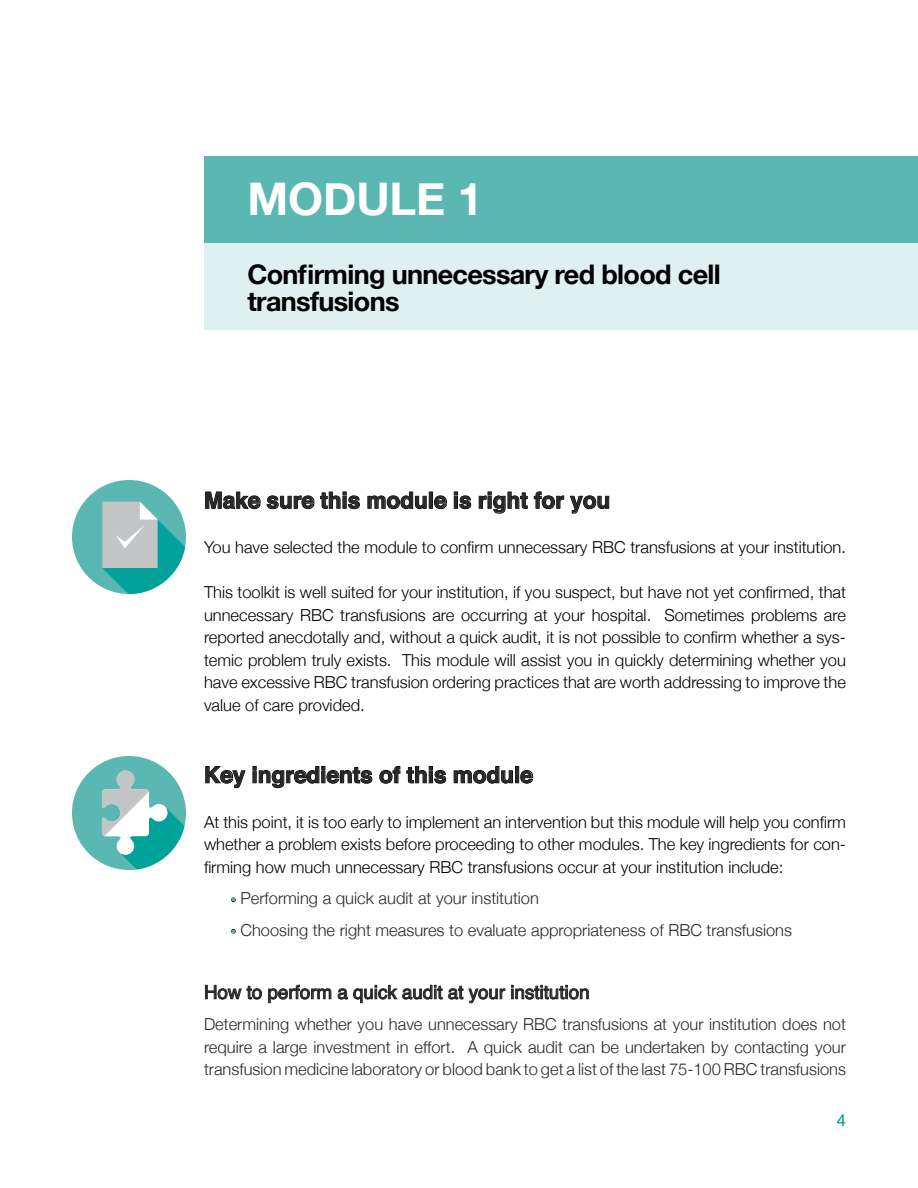
<style>
.page{position:relative;width:918px;height:1188px;background:#fff}
.page>*{position:absolute;margin:0;border:0;box-sizing:border-box;transform-origin:0 0}
.t1{font:700 45px "Helvetica Neue";color:#fff}
.t2{font:700 27px/27px "Helvetica Neue";letter-spacing:-.025em;color:#000}
.t3{font:700 22.5px "Helvetica";color:#282828}
.t4{font:18.75px "Helvetica";color:#282828}
.t5{font:300 16.5px/22.5px "Helvetica Neue";color:#000;text-align:justify}
.t6{font:300 16.5px/22.5px "Helvetica Neue";color:#282828;text-align:justify}
.t7{font:300 16.5px "Helvetica Neue";color:#00a299}
.s1{font-family:"Myriad Pro";font-weight:400;font-size:17.25px;color:#5ab7b2}
</style>
<div class="page">
<div style="left:204px;top:243px;width:714px;height:86px;background:#def0ef"></div>
<div style="left:204px;top:157px;width:714px;height:86px;background:#5ab7b2"></div>
<svg style="left:205px;top:491px;width:56px;height:18px"></svg>
<svg style="left:267px;top:496px;width:47px;height:13px"></svg>
<svg style="left:320px;top:492px;width:40px;height:17px"></svg>
<svg style="left:368px;top:492px;width:59px;height:17px"></svg>
<div style="left:429px;top:492px;width:4px;height:16px;border:1px solid #000"></div>
<svg style="left:434px;top:496px;width:13px;height:13px"></svg>
<svg style="left:454px;top:492px;width:17px;height:17px"></svg>
<svg style="left:479px;top:492px;width:49px;height:22px"></svg>
<svg style="left:534px;top:492px;width:30px;height:17px"></svg>
<svg style="left:570px;top:496px;width:39px;height:17px"></svg>
<svg style="left:205px;top:766px;width:40px;height:22px"></svg>
<svg style="left:253px;top:766px;width:119px;height:22px"></svg>
<svg style="left:379px;top:766px;width:21px;height:18px"></svg>
<svg style="left:406px;top:766px;width:40px;height:18px"></svg>
<svg style="left:454px;top:766px;width:59px;height:18px"></svg>
<div style="left:515px;top:766px;width:4px;height:17px;border:1px solid #000"></div>
<svg style="left:520px;top:770px;width:13px;height:14px"></svg>
<svg style="left:231px;top:898px;width:4px;height:4px"></svg>
<svg style="left:231px;top:929px;width:4px;height:4px"></svg>
<svg style="left:205px;top:985px;width:57px;height:15px"></svg>
<svg style="left:268px;top:984px;width:321px;height:20px"></svg>
<div style="left:72px;top:480px;width:114px;height:114px;background:#5ab7b2;border-radius:50%"></div>
<svg style="left:102px;top:502px;width:84px;height:92px"></svg>
<div style="left:72px;top:756px;width:114px;height:114px;background:#5ab7b2;border-radius:50%"></div>
<svg style="left:102px;top:771px;width:84px;height:99px"></svg>
<h1 class="t1" style="left:248px;top:164px;width:237px">MODULE 1</h1>
<h2 class="t2" style="left:248px;top:261px;width:475px">Confirming unnecessary red blood cell transfusions</h2>
<h3 class="t3" style="left:204px;top:482px;width:408px">Make sure this module is right for you</h3>
<p class="t5" style="left:204px;top:535px;width:644px">You have selected the module to confirm unnecessary RBC transfusions at your institution.</p>
<p class="t5" style="left:204px;top:580px;width:644px">This toolkit is well suited for your institution, if you suspect, but have not yet confirmed, that unnecessary RBC transfusions are occurring at your hospital. Sometimes problems are reported anecdotally and, without a quick audit, it is not possible to confirm whether a sys&shy;temic problem truly exists. This module will assist you in quickly determining whether you have excessive RBC transfusion ordering practices that are worth addressing to improve the value of care provided.</p>
<h3 class="t3" style="left:204px;top:757px;width:330px">Key ingredients of this module</h3>
<p class="t5" style="left:204px;top:809px;width:644px">At this point, it is too early to implement an intervention but this module will help you confirm whether a problem exists before proceeding to other modules. The key ingredients for con&shy;firming how much unnecessary RBC transfusions occur at your institution include:</p>
<p class="t6" style="left:231px;top:886px;width:310px"><span class="s1">•</span> Performing a quick audit at your institution</p>
<p class="t6" style="left:231px;top:917px;width:563px"><span class="s1">•</span> Choosing the right measures to evaluate appropriateness of RBC transfusions</p>
<p class="t4" style="left:204px;top:978px;width:387px">How to perform a quick audit at your institution</p>
<p class="t6" style="left:204px;top:1012px;width:644px">Determining whether you have unnecessary RBC transfusions at your institution does not require a large investment in effort. A quick audit can be undertaken by contacting your transfusion medicine laboratory or blood bank to get a list of the last 75-100 RBC transfusions</p>
<p class="t7" style="left:837px;top:1107px;width:11px">4</p>
</div>
